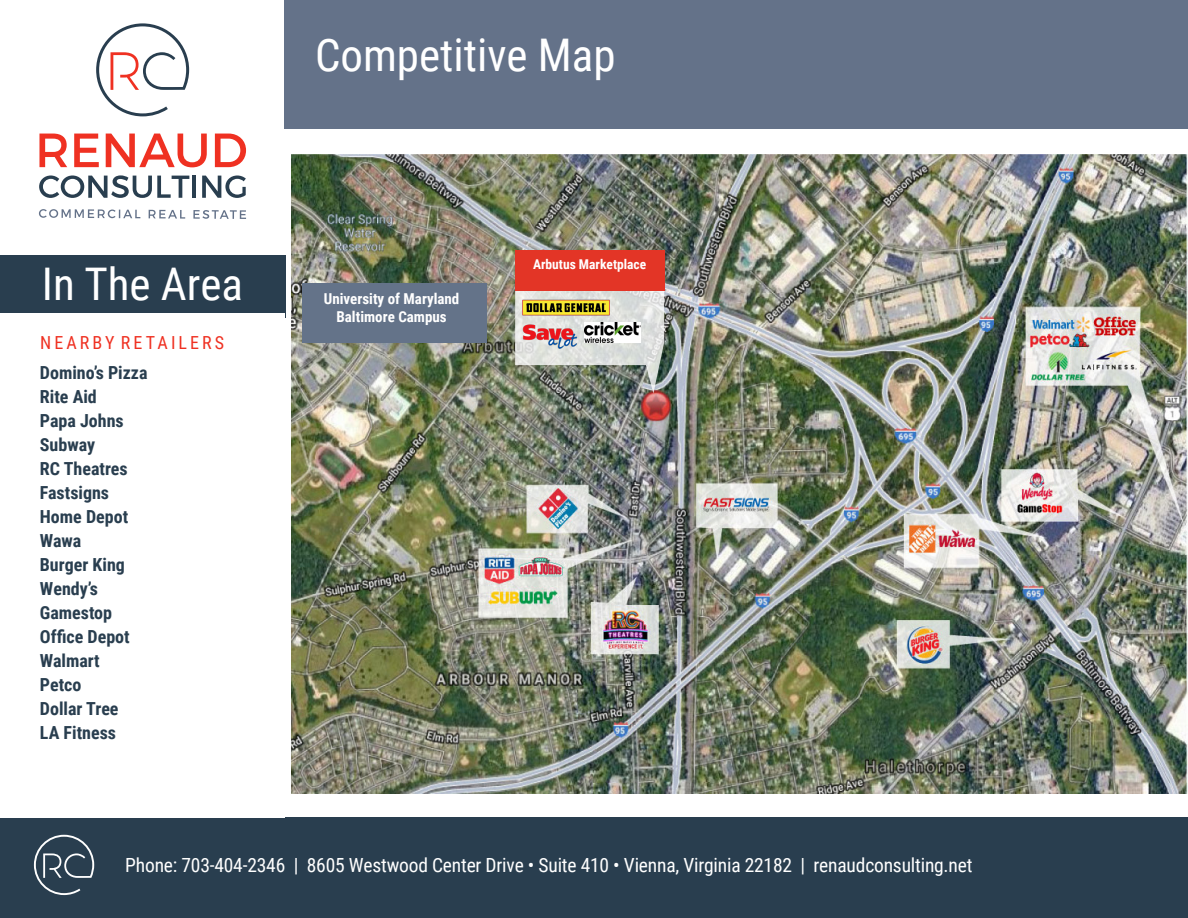
<style>
.page{position:relative;width:1188px;height:918px;background:#fff}
.page>*{position:absolute;margin:0;border:0;box-sizing:border-box;transform-origin:0 0}
.t1{font:45px "Roboto Condensed";color:#fff}
.t2{font:19.5px "Roboto Condensed";letter-spacing:-.01em;color:#fff}
.t3{font:700 18px "Roboto Condensed";color:#293e4f}
.t4{font:18px "Roboto Condensed";letter-spacing:.17em;color:#ef3122}
.t5{font:700 15px "Roboto Condensed";color:#fff}
.t6{font:700 13.5px "Roboto Condensed";color:#fff}
</style>
<div class="page">
<svg style="left:39px;top:209px;width:101px;height:9px"></svg>
<svg style="left:149px;top:210px;width:36px;height:9px"></svg>
<svg style="left:193px;top:210px;width:53px;height:9px"></svg>
<svg style="left:39px;top:175px;width:150px;height:23px"></svg>
<hr style="left:193px;top:176px;width:3px;height:22px;background:#293e4f">
<svg style="left:202px;top:175px;width:44px;height:23px"></svg>
<svg style="left:96px;top:23px;width:93px;height:93px"></svg>
<svg style="left:39px;top:134px;width:28px;height:33px"></svg>
<svg style="left:74px;top:134px;width:25px;height:33px"></svg>
<svg style="left:106px;top:134px;width:101px;height:33px"></svg>
<svg style="left:215px;top:134px;width:31px;height:33px"></svg>
<div style="left:285px;top:0;width:903px;height:131px;background:#647289"></div>
<div style="left:0;top:255px;width:286px;height:63px;background:#293e4f"></div>
<div style="left:0;top:818px;width:1188px;height:100px;background:#293e4f"></div>
<svg style="left:34px;top:835px;width:60px;height:60px"></svg>
<div style="left:0;top:313px;width:285px;height:505px;background:#fff"></div>
<hr style="left:285px;top:129px;width:903px;height:3px;background:#fff">
<img style="left:292px;top:154px;width:896px;height:639px">
<div style="left:302px;top:283px;width:185px;height:59px;background:#647389"></div>
<img style="left:515px;top:291px;width:149px;height:103px">
<div style="left:515px;top:250px;width:149px;height:41px;background:#e33526"></div>
<img style="left:519px;top:291px;width:94px;height:64px">
<img style="left:522px;top:323px;width:57px;height:26px">
<img style="left:584px;top:323px;width:57px;height:19px">
<p class="t1" style="left:42px;top:253px;width:203px">In The Area</p>
<p class="t4" style="left:40px;top:330px;width:186px">NEARBY RETAILERS</p>
<p class="t3" style="left:40px;top:360px;width:109px">Domino’s Pizza</p>
<p class="t3" style="left:40px;top:384px;width:59px">Rite Aid</p>
<p class="t3" style="left:40px;top:408px;width:85px">Papa Johns</p>
<p class="t3" style="left:40px;top:432px;width:57px">Subway</p>
<p class="t3" style="left:40px;top:456px;width:89px">RC Theatres</p>
<p class="t3" style="left:40px;top:480px;width:71px">Fastsigns</p>
<p class="t3" style="left:40px;top:504px;width:90px">Home Depot</p>
<p class="t3" style="left:40px;top:528px;width:43px">Wawa</p>
<p class="t3" style="left:40px;top:552px;width:87px">Burger King</p>
<p class="t3" style="left:40px;top:576px;width:60px">Wendy’s</p>
<p class="t3" style="left:40px;top:600px;width:74px">Gamestop</p>
<p class="t3" style="left:40px;top:624px;width:91px">Office Depot</p>
<p class="t3" style="left:40px;top:648px;width:61px">Walmart</p>
<p class="t3" style="left:40px;top:672px;width:43px">Petco</p>
<p class="t3" style="left:40px;top:696px;width:80px">Dollar Tree</p>
<p class="t3" style="left:40px;top:720px;width:78px">LA Fitness</p>
<p class="t1" style="left:315px;top:24px;width:302px">Competitive Map</p>
<p class="t5" style="left:324px;top:288px;width:137px">University of Maryland</p>
<p class="t5" style="left:336px;top:306px;width:112px">Baltimore Campus</p>
<p class="t5" style="left:319px;top:303px;width:140px">University of Baltimore</p>
<p class="t6" style="left:533px;top:255px;width:115px">Arbutus Marketplace</p>
<p class="t2" style="left:125px;top:852px;width:849px">Phone: 703-404-2346 | 8605 Westwood Center Drive • Suite 410 • Vienna, Virginia 22182 | renaudconsulting.net</p>
</div>
